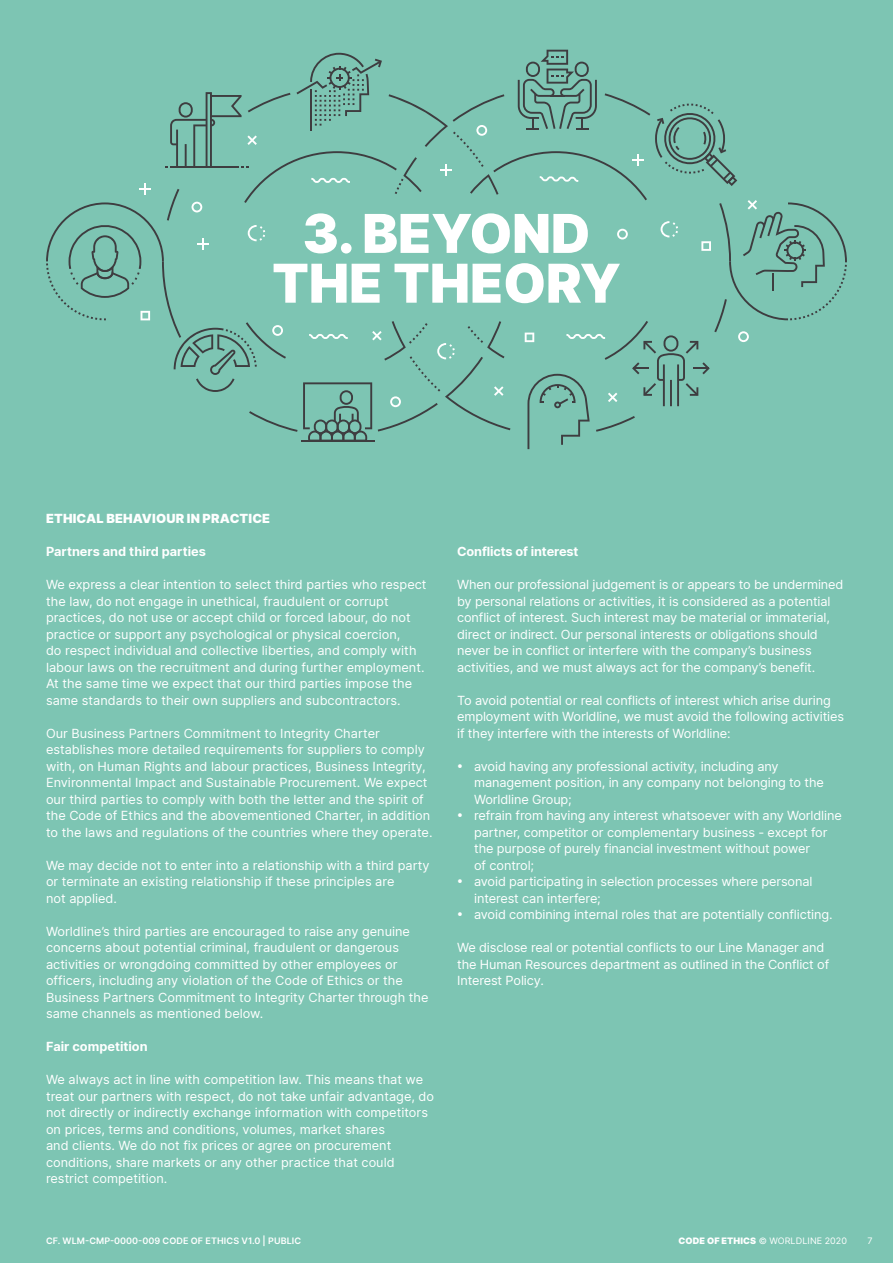
<style>
.page{position:relative;width:893px;height:1263px;background:#7dc5b3}
.page>*{position:absolute;margin:0;border:0;box-sizing:border-box;transform-origin:0 0}
.t1{font:900 53.55px/49.8px "Inter";color:#fff;text-align:center}
.t2{font:12.75px/16.5px "Inter";color:#fff}
.t3{font:700 12.75px "Inter";color:#fff}
.t4{font:900 12.75px "Inter";letter-spacing:.01em;color:#fff}
.t5{font:600 9px "Inter";letter-spacing:.01em;color:#fff}
.t6{font:9px "Inter";letter-spacing:.01em;color:#fff}
.s1{font-weight:900}
</style>
<div class="page">
<svg style="left:46px;top:50px;width:801px;height:399px"></svg>
<h1 class="t1" style="left:272px;top:207px;width:350px">3. BEYOND<br>THE THEORY</h1>
<p class="t4" style="left:46px;top:509px;width:226px">ETHICAL BEHAVIOUR IN PRACTICE</p>
<p class="t3" style="left:46px;top:542px;width:161px">Partners and third parties</p>
<p class="t2" style="left:46px;top:576px;width:382px">We express a clear intention to select third parties who respect the law, do not engage in unethical, fraudulent or corrupt practices, do not use or accept child or forced labour, do not practice or support any psychological or physical coercion,<br>do respect individual and collective liberties, and comply with labour laws on the recruitment and during further employment.<br>At the same time we expect that our third parties impose the same standards to their own suppliers and subcontractors.</p>
<p class="t2" style="left:46px;top:724px;width:386px">Our Business Partners Commitment to Integrity Charter establishes more detailed requirements for suppliers to comply with, on Human Rights and labour practices, Business Integrity, Environmental Impact and Sustainable Procurement. We expect our third parties to comply with both the letter and the spirit of the Code of Ethics and the abovementioned Charter, in addition to the laws and regulations of the countries where they operate.</p>
<p class="t2" style="left:46px;top:856px;width:385px">We may decide not to enter into a relationship with a third party or terminate an existing relationship if these principles are<br>not applied.</p>
<p class="t2" style="left:46px;top:922px;width:384px">Worldline’s third parties are encouraged to raise any genuine concerns about potential criminal, fraudulent or dangerous activities or wrongdoing committed by other employees or officers, including any violation of the Code of Ethics or the Business Partners Commitment to Integrity Charter through the same channels as mentioned below.</p>
<p class="t3" style="left:46px;top:1037px;width:103px">Fair competition</p>
<p class="t2" style="left:46px;top:1071px;width:390px">We always act in line with competition law. This means that we treat our partners with respect, do not take unfair advantage, do not directly or indirectly exchange information with competitors on prices, terms and conditions, volumes, market shares<br>and clients. We do not fix prices or agree on procurement conditions, share markets or any other practice that could restrict competition.</p>
<p class="t3" style="left:457px;top:542px;width:123px">Conflicts of interest</p>
<p class="t2" style="left:457px;top:576px;width:388px">When our professional judgement is or appears to be undermined by personal relations or activities, it is considered as a potential conflict of interest. Such interest may be material or immaterial, direct or indirect. Our personal interests or obligations should never be in conflict or interfere with the company’s business activities, and we must always act for the company’s benefit.</p>
<p class="t2" style="left:457px;top:691px;width:388px">To avoid potential or real conflicts of interest which arise during employment with Worldline, we must avoid the following activities if they interfere with the interests of Worldline:</p>
<p class="t2" style="left:474px;top:757px;width:351px;text-indent:-17px">• avoid having any professional activity, including any management position, in any company not belonging to the<br>Worldline Group;</p>
<p class="t2" style="left:474px;top:807px;width:369px;text-indent:-17px">• refrain from having any interest whatsoever with any Worldline partner, competitor or complementary business - except for the purpose of purely financial investment without power<br>of control;</p>
<p class="t2" style="left:474px;top:873px;width:340px;text-indent:-17px">• avoid participating in selection processes where personal interest can interfere;</p>
<p class="t2" style="left:457px;top:906px;width:375px">• avoid combining internal roles that are potentially conflicting.</p>
<p class="t2" style="left:457px;top:939px;width:374px">We disclose real or potential conflicts to our Line Manager and the Human Resources department as outlined in the Conflict of<br>Interest Policy.</p>
<p class="t5" style="left:46px;top:1234px;width:257px">CF. WLM-CMP-0000-009 CODE OF ETHICS V1.0 | PUBLIC</p>
<p class="t6" style="left:679px;top:1234px;width:170px"><span class="s1">CODE OF ETHICS</span> © WORLDLINE 2020</p>
<p class="t6" style="left:867px;top:1234px;width:7px">7</p>
</div>
